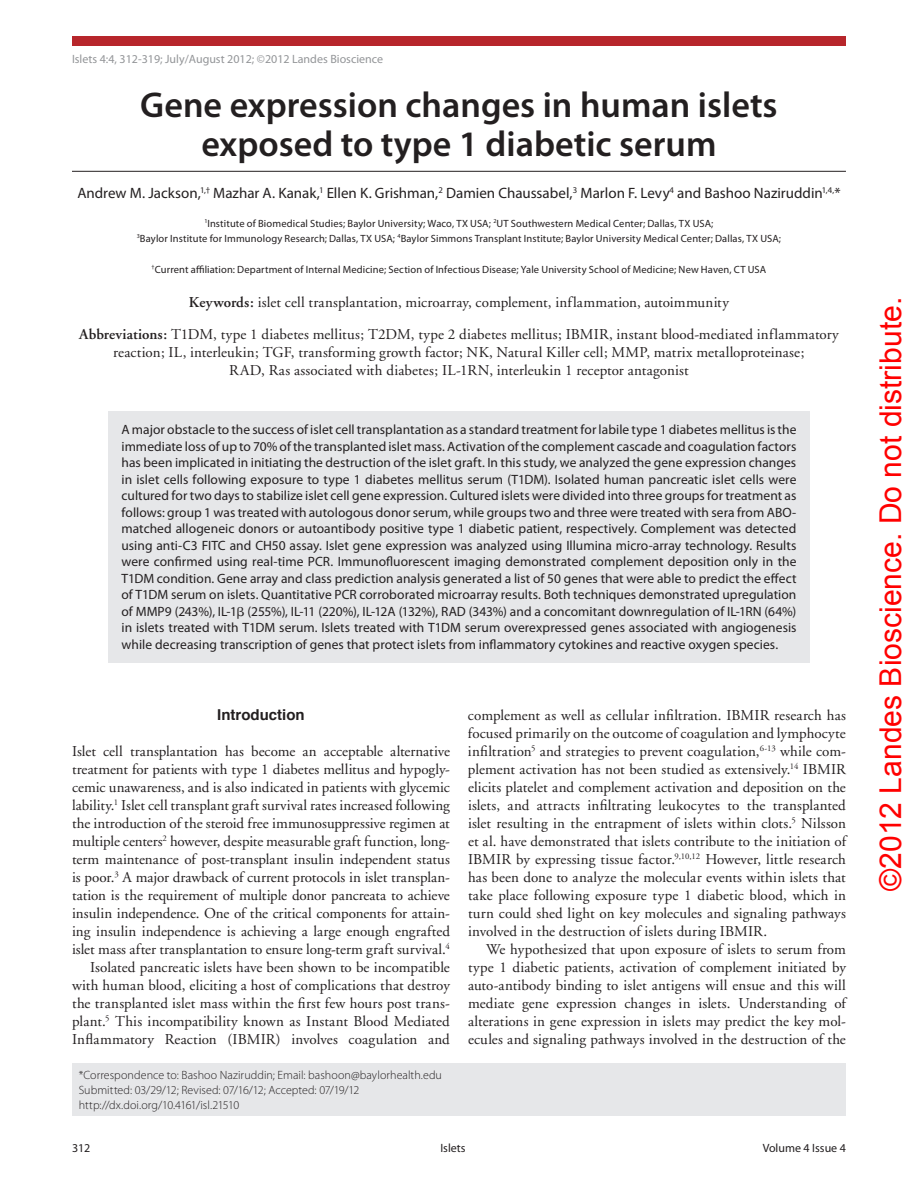
<style>
.page{position:relative;width:918px;height:1188px;background:#fff}
.page>*{position:absolute;margin:0;border:0;box-sizing:border-box;transform-origin:0 0}
.t1{font:600 36px/39px "Myriad Pro";color:#231f20;text-align:center}
.t2{font:30.15px "Arial";color:#f00}
.Body_text{font:15px/18px "Adobe Garamond";letter-spacing:.01em;color:#231f20;text-align:justify}
.Body_text_First_Line{font:15px/18px "Adobe Garamond";color:#231f20;text-align:justify}
.Keywords_Abbr{font:15px/18px "Adobe Garamond";letter-spacing:.01em;color:#231f20;text-align:center}
.Authors{font:15px "Myriad Pro";color:#231f20}
.Heading{font:700 15px "Helvetica";color:#231f20}
.Abstract_First_Line{font:13.5px/16.5px "Myriad Pro";letter-spacing:.005em;color:#231f20;text-align:justify}
.Corresponding_Author{font:300 12px "Myriad Pro";letter-spacing:.005em;color:#231f20}
.t3{font:12px "Myriad Pro";color:#939598}
.t4{font:12px "Myriad Pro";color:#231f20}
.Affiliations{font:10.5px/15px "Myriad Pro";letter-spacing:.01em;color:#231f20;text-align:center}
.s1{font-weight:600}
.s2{font-family:"Universal Std Greekw Math Pi"}
</style>
<div class="page">
<div style="left:72px;top:36px;width:774px;height:10px;background:#b7262b"></div>
<div style="left:72px;top:1063px;width:774px;height:53px;background:#e6e7e9"></div>
<div style="left:108px;top:411px;width:702px;height:251px;background:#e6e7e9"></div>
<hr style="left:72px;top:171px;width:774px;height:1px;background:#231f20">
<p class="t3" style="left:72px;top:52px;width:313px">Islets 4:4, 312-319; July/August 2012; ©2012 Landes Bioscience</p>
<p class="t1" style="left:140px;top:85px;width:639px">Gene expression changes in human islets exposed to type 1 diabetic serum</p>
<p class="Authors" style="left:77px;top:184px;width:765px">Andrew M. Jackson,<sup>1,†</sup> Mazhar A. Kanak,<sup>1</sup> Ellen K. Grishman,<sup>2</sup> Damien Chaussabel,<sup>3</sup> Marlon F. Levy<sup>4</sup> and Bashoo Naziruddin<sup>1,4,</sup>*</p>
<p class="Affiliations" style="left:137px;top:216px;width:646px"><sup>1</sup>Institute of Biomedical Studies; Baylor University; Waco, TX USA; <sup>2</sup>UT Southwestern Medical Center; Dallas, TX USA;<br><sup>3</sup>Baylor Institute for Immunology Research; Dallas, TX USA; <sup>4</sup>Baylor Simmons Transplant Institute; Baylor University Medical Center; Dallas, TX USA;</p>
<p class="Affiliations" style="left:152px;top:262px;width:616px"><sup>†</sup>Current affiliation: Department of Internal Medicine; Section of Infectious Disease; Yale University School of Medicine; New Haven, CT USA</p>
<p class="Keywords_Abbr" style="left:189px;top:294px;width:542px"><span class="s1">Keywords:</span> islet cell transplantation, microarray, complement, inflammation, autoimmunity</p>
<p class="Keywords_Abbr" style="left:79px;top:325px;width:761px"><span class="s1">Abbreviations:</span> T1DM, type 1 diabetes mellitus; T2DM, type 2 diabetes mellitus; IBMIR, instant blood-mediated inflammatory reaction; IL, interleukin; TGF, transforming growth factor; NK, Natural Killer cell; MMP, matrix metalloproteinase;<br>RAD, Ras associated with diabetes; IL-1RN, interleukin 1 receptor antagonist</p>
<p class="Abstract_First_Line" style="left:122px;top:421px;width:677px">A major obstacle to the success of islet cell transplantation as a standard treatment for labile type 1 diabetes mellitus is the immediate loss of up to 70% of the transplanted islet mass. Activation of the complement cascade and coagulation factors has been implicated in initiating the destruction of the islet graft. In this study, we analyzed the gene expression changes in islet cells following exposure to type 1 diabetes mellitus serum (T1DM). Isolated human pancreatic islet cells were cultured for two days to stabilize islet cell gene expression. Cultured islets were divided into three groups for treatment as follows: group 1 was treated with autologous donor serum, while groups two and three were treated with sera from ABO&shy;matched allogeneic donors or autoantibody positive type 1 diabetic patient, respectively. Complement was detected using anti-C3 FITC and CH50 assay. Islet gene expression was analyzed using Illumina micro-array technology. Results were confirmed using real-time PCR. Immunofluorescent imaging demonstrated complement deposition only in the T1DM condition. Gene array and class prediction analysis generated a list of 50 genes that were able to predict the effect of T1DM serum on islets. Quantitative PCR corroborated microarray results. Both techniques demonstrated upregulation of MMP9 (243%), IL-1<span class="s2">β</span> (255%), IL-11 (220%), IL-12A (132%), RAD (343%) and a concomitant downregulation of IL-1RN (64%) in islets treated with T1DM serum. Islets treated with T1DM serum overexpressed genes associated with angiogenesis while decreasing transcription of genes that protect islets from inflammatory cytokines and reactive oxygen species.</p>
<p class="Heading" style="left:217px;top:703px;width:89px">Introduction</p>
<p class="Body_text_First_Line" style="left:72px;top:743px;width:380px">Islet cell transplantation has become an acceptable alternative treatment for patients with type 1 diabetes mellitus and hypogly&shy;cemic unawareness, and is also indicated in patients with glycemic lability.<sup>1</sup> Islet cell transplant graft survival rates increased following the introduction of the steroid free immunosuppressive regimen at multiple centers<sup>2</sup> however, despite measurable graft function, long&shy;term maintenance of post-transplant insulin independent status is poor.<sup>3</sup> A major drawback of current protocols in islet transplan&shy;tation is the requirement of multiple donor pancreata to achieve insulin independence. One of the critical components for attain&shy;ing insulin independence is achieving a large enough engrafted islet mass after transplantation to ensure long-term graft survival.<sup>4</sup></p>
<p class="Body_text" style="left:72px;top:959px;width:379px;text-indent:18px">Isolated pancreatic islets have been shown to be incompatible with human blood, eliciting a host of complications that destroy the transplanted islet mass within the first few hours post trans&shy;plant.<sup>5</sup> This incompatibility known as Instant Blood Mediated Inflammatory Reaction (IBMIR) involves coagulation and</p>
<p class="Corresponding_Author" style="left:79px;top:1068px;width:365px">*Correspondence to: Bashoo Naziruddin; Email: bashoon@baylorhealth.edu</p>
<p class="Corresponding_Author" style="left:79px;top:1083px;width:282px">Submitted: 03/29/12; Revised: 07/16/12; Accepted: 07/19/12</p>
<p class="Corresponding_Author" style="left:79px;top:1098px;width:162px">http://dx.doi.org/10.4161/isl.21510</p>
<p class="Body_text" style="left:468px;top:707px;width:380px">complement as well as cellular infiltration. IBMIR research has focused primarily on the outcome of coagulation and lymphocyte infiltration<sup>5</sup> and strategies to prevent coagulation,<sup>6-13</sup> while com&shy;plement activation has not been studied as extensively.<sup>14</sup> IBMIR elicits platelet and complement activation and deposition on the islets, and attracts infiltrating leukocytes to the transplanted islet resulting in the entrapment of islets within clots.<sup>5</sup> Nilsson et al. have demonstrated that islets contribute to the initiation of IBMIR by expressing tissue factor.<sup>9,10,12</sup> However, little research has been done to analyze the molecular events within islets that take place following exposure type 1 diabetic blood, which in turn could shed light on key molecules and signaling pathways involved in the destruction of islets during IBMIR.</p>
<p class="Body_text" style="left:468px;top:941px;width:379px;text-indent:18px">We hypothesized that upon exposure of islets to serum from type 1 diabetic patients, activation of complement initiated by auto-antibody binding to islet antigens will ensue and this will mediate gene expression changes in islets. Understanding of alterations in gene expression in islets may predict the key mol&shy;ecules and signaling pathways involved in the destruction of the</p>
<p class="t4" style="left:72px;top:1141px;width:20px">312</p>
<p class="t4" style="left:440px;top:1141px;width:27px">Islets</p>
<p class="t4" style="left:763px;top:1141px;width:85px">Volume 4 Issue 4</p>
<h2 class="t2" style="left:871px;top:891px;width:595px;rotate:-90deg">©2012 Landes Bioscience. Do not distribute.</h2>
</div>
